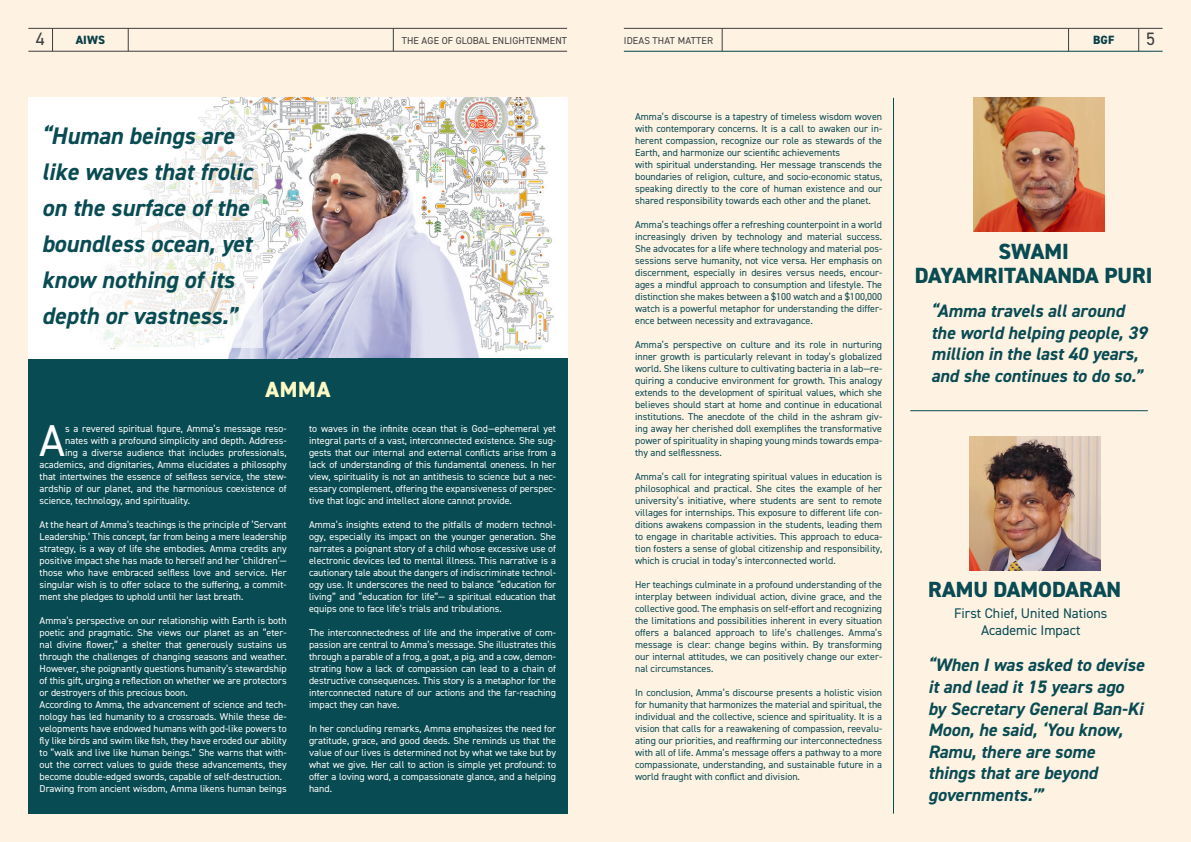
<style>
.page{position:relative;width:1191px;height:842px;background:#fef2e3}
.page>*{position:absolute;margin:0;border:0;box-sizing:border-box;transform-origin:0 0}
.Body_intro{font:44.8px "DIN2014";color:#fff}
.Body_intro-2{font:italic 700 24px/36px "DIN2014";color:#094b52}
.Italic_body{font:800 22px "DIN2014";color:#094b52}
.Intro_title{font:800 22px "DIN2014";color:#fcf9c6}
.t1{font:italic 700 18px/21.6px "DIN2014";color:#094b52}
.t2{font:18px "DIN2014";color:#3e3e3f}
.Italic_body-2{font:14px/16.8px "DIN2014";color:#094b52;text-align:center}
.t3{font:800 12px "DIN2014";letter-spacing:.01em;color:#093f46}
.Body_intro-3{font:10px/12px "DIN2014";color:#fff;text-align:justify}
.Body_intro-4{font:10px/12px "DIN2014";color:#094b52;text-align:justify}
.Left_top_page_title{font:10px "DIN2014";letter-spacing:.01em;color:#3e3e3f}
.Right_top_page_title{font:10px "DIN2014";letter-spacing:.01em;color:#3e3e3f}
</style>
<div class="page">
<div style="left:29px;top:359px;width:276px;height:455px;background:#094b52"></div>
<img style="left:29px;top:98px;width:538px;height:261px">
<div style="left:298px;top:359px;width:269px;height:455px;background:#094b52"></div>
<img style="left:973px;top:98px;width:131px;height:133px">
<hr style="left:910px;top:410px;width:237px;height:1px;background:#094b52">
<img style="left:969px;top:437px;width:131px;height:133px">
<hr style="left:28px;top:28px;width:539px;height:1px;background:#3e3e3f">
<hr style="left:624px;top:28px;width:538px;height:1px;background:#3e3e3f">
<svg style="left:52px;top:29px;width:1px;height:22px"></svg>
<svg style="left:1068px;top:29px;width:1px;height:22px"></svg>
<svg style="left:128px;top:28px;width:1px;height:23px"></svg>
<svg style="left:1138px;top:29px;width:1px;height:22px"></svg>
<svg style="left:393px;top:28px;width:1px;height:23px"></svg>
<svg style="left:722px;top:29px;width:1px;height:22px"></svg>
<hr style="left:624px;top:51px;width:538px;height:1px;background:#093f46">
<hr style="left:28px;top:51px;width:539px;height:1px;background:#3e3e3f">
<svg style="left:37px;top:108px;width:225px;height:239px;background:#f9f9f8"></svg>
<hr style="left:893px;top:98px;width:1px;height:716px;background:#094b52">
<h3 class="t2" style="left:36px;top:28px;width:10px">4</h3>
<p class="t3" style="left:76px;top:32px;width:31px">AIWS</p>
<p class="Left_top_page_title" style="left:402px;top:34px;width:167px">THE AGE OF GLOBAL ENLIGHTENMENT</p>
<p class="Right_top_page_title" style="left:624px;top:34px;width:91px">IDEAS THAT MATTER</p>
<p class="t3" style="left:1093px;top:32px;width:23px">BGF</p>
<h3 class="t2" style="left:1146px;top:28px;width:10px">5</h3>
<p class="Body_intro-2" style="left:42px;top:117px;width:212px">“Human beings are like waves that frolic on the surface of the boundless ocean, yet know nothing of its depth or vastness.”</p>
<p class="Intro_title" style="left:265px;top:374px;width:66px">AMMA</p>
<p class="Body_intro-3" style="left:309px;top:422px;width:248px">to waves in the infinite ocean that is God—ephemeral yet integral parts of a vast, interconnected existence. She sug&shy;gests that our internal and external conflicts arise from a lack of understanding of this fundamental oneness. In her view, spirituality is not an antithesis to science but a nec&shy;essary complement, offering the expansiveness of perspec&shy;tive that logic and intellect alone cannot provide.</p>
<p class="Body_intro-3" style="left:309px;top:518px;width:248px">Amma’s insights extend to the pitfalls of modern technol&shy;ogy, especially its impact on the younger generation. She narrates a poignant story of a child whose excessive use of electronic devices led to mental illness. This narrative is a cautionary tale about the dangers of indiscriminate technol&shy;ogy use. It underscores the need to balance “education for living” and “education for life”— a spiritual education that equips one to face life’s trials and tribulations.</p>
<p class="Body_intro-3" style="left:309px;top:626px;width:248px">The interconnectedness of life and the imperative of com&shy;passion are central to Amma’s message. She illustrates this through a parable of a frog, a goat, a pig, and a cow, demon&shy;strating how a lack of compassion can lead to a chain of destructive consequences. This story is a metaphor for the interconnected nature of our actions and the far-reaching impact they can have.</p>
<p class="Body_intro-3" style="left:309px;top:722px;width:248px">In her concluding remarks, Amma emphasizes the need for gratitude, grace, and good deeds. She reminds us that the value of our lives is determined not by what we take but by what we give. Her call to action is simple yet profound: to offer a loving word, a compassionate glance, and a helping hand.</p>
<p class="Body_intro" style="left:39px;top:413px;width:27px">A</p>
<p class="Body_intro-3" style="left:65px;top:422px;width:223px">s a revered spiritual figure, Amma’s message reso-</p>
<p class="Body_intro-3" style="left:65px;top:434px;width:223px">nates with a profound simplicity and depth. Address-</p>
<p class="Body_intro-3" style="left:65px;top:446px;width:223px">ing a diverse audience that includes professionals,</p>
<p class="Body_intro-3" style="left:40px;top:458px;width:248px">academics, and dignitaries, Amma elucidates a philosophy</p>
<p class="Body_intro-3" style="left:40px;top:470px;width:248px">that intertwines the essence of selfless service, the stew-</p>
<p class="Body_intro-3" style="left:40px;top:482px;width:248px">ardship of our planet, and the harmonious coexistence of</p>
<p class="Body_intro-3" style="left:40px;top:494px;width:152px">science, technology, and spirituality.</p>
<p class="Body_intro-3" style="left:40px;top:518px;width:248px">At the heart of Amma’s teachings is the principle of ‘Servant Leadership.’ This concept, far from being a mere leadership strategy, is a way of life she embodies. Amma credits any positive impact she has made to herself and her ‘children’— those who have embraced selfless love and service. Her singular wish is to offer solace to the suffering, a commit&shy;ment she pledges to uphold until her last breath.</p>
<p class="Body_intro-3" style="left:40px;top:614px;width:248px">Amma’s perspective on our relationship with Earth is both poetic and pragmatic. She views our planet as an “eter&shy;nal divine flower,” a shelter that generously sustains us through the challenges of changing seasons and weather.<br>However, she poignantly questions humanity’s stewardship of this gift, urging a reflection on whether we are protectors or destroyers of this precious boon.</p>
<p class="Body_intro-3" style="left:40px;top:698px;width:248px">According to Amma, the advancement of science and tech&shy;nology has led humanity to a crossroads. While these de&shy;velopments have endowed humans with god-like powers to fly like birds and swim like fish, they have eroded our ability to “walk and live like human beings.” She warns that with&shy;out the correct values to guide these advancements, they become double-edged swords, capable of self-destruction.</p>
<p class="Body_intro-3" style="left:40px;top:782px;width:248px">Drawing from ancient wisdom, Amma likens human beings</p>
<p class="Body_intro-4" style="left:635px;top:110px;width:248px">Amma’s discourse is a tapestry of timeless wisdom woven with contemporary concerns. It is a call to awaken our in&shy;herent compassion, recognize our role as stewards of the Earth, and harmonize our scientific achievements</p>
<p class="Body_intro-4" style="left:635px;top:158px;width:248px">with spiritual understanding. Her message transcends the boundaries of religion, culture, and socio-economic status, speaking directly to the core of human existence and our shared responsibility towards each other and the planet.</p>
<p class="Body_intro-4" style="left:635px;top:218px;width:248px">Amma’s teachings offer a refreshing counterpoint in a world increasingly driven by technology and material success.<br>She advocates for a life where technology and material pos&shy;sessions serve humanity, not vice versa. Her emphasis on discernment, especially in desires versus needs, encour&shy;ages a mindful approach to consumption and lifestyle. The distinction she makes between a $100 watch and a $100,000 watch is a powerful metaphor for understanding the differ&shy;ence between necessity and extravagance.</p>
<p class="Body_intro-4" style="left:635px;top:338px;width:248px">Amma’s perspective on culture and its role in nurturing inner growth is particularly relevant in today’s globalized world. She likens culture to cultivating bacteria in a lab—re&shy;quiring a conducive environment for growth. This analogy extends to the development of spiritual values, which she believes should start at home and continue in educational institutions. The anecdote of the child in the ashram giv&shy;ing away her cherished doll exemplifies the transformative power of spirituality in shaping young minds towards empa&shy;thy and selflessness.</p>
<p class="Body_intro-4" style="left:635px;top:470px;width:248px">Amma’s call for integrating spiritual values in education is philosophical and practical. She cites the example of her university’s initiative, where students are sent to remote villages for internships. This exposure to different life con&shy;ditions awakens compassion in the students, leading them to engage in charitable activities. This approach to educa&shy;tion fosters a sense of global citizenship and responsibility, which is crucial in today’s interconnected world.</p>
<p class="Body_intro-4" style="left:635px;top:578px;width:248px">Her teachings culminate in a profound understanding of the interplay between individual action, divine grace, and the collective good. The emphasis on self-effort and recognizing the limitations and possibilities inherent in every situation offers a balanced approach to life’s challenges. Amma’s message is clear: change begins within. By transforming our internal attitudes, we can positively change our exter&shy;nal circumstances.</p>
<p class="Body_intro-4" style="left:635px;top:686px;width:248px">In conclusion, Amma’s discourse presents a holistic vision for humanity that harmonizes the material and spiritual, the individual and the collective, science and spirituality. It is a vision that calls for a reawakening of compassion, reevalu&shy;ating our priorities, and reaffirming our interconnectedness with all of life. Amma’s message offers a pathway to a more compassionate, understanding, and sustainable future in a world fraught with conflict and division.</p>
<p class="Italic_body" style="left:998px;top:237px;width:72px">SWAMI</p>
<p class="Italic_body" style="left:915px;top:261px;width:239px">DAYAMRITANANDA PURI</p>
<p class="t1" style="left:931px;top:300px;width:218px">“Amma travels all around the world helping people, 39 million in the last 40 years, and she continues to do so.”</p>
<p class="Italic_body" style="left:928px;top:575px;width:194px">RAMU DAMODARAN</p>
<p class="Italic_body-2" style="left:954px;top:605px;width:155px">First Chief, United Nations<br>Academic Impact</p>
<p class="t1" style="left:928px;top:654px;width:218px">“When I was asked to devise it and lead it 15 years ago by Secretary General Ban-Ki<br>Moon, he said, ‘You know,<br>Ramu, there are some things that are beyond governments.’”</p>
</div>
